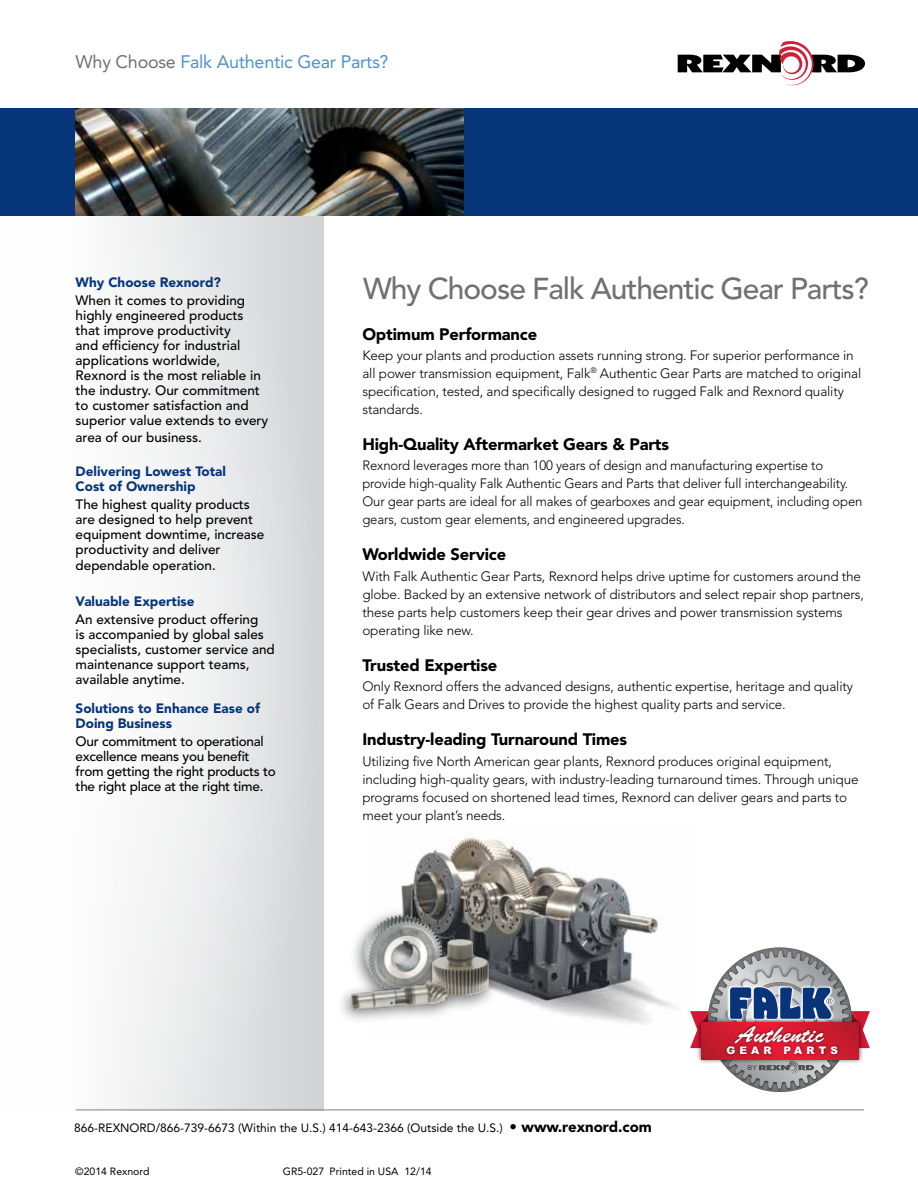
<style>
.page{position:relative;width:918px;height:1188px;background:#fff}
.page>*{position:absolute;margin:0;border:0;box-sizing:border-box;transform-origin:0 0}
.t1{font:500 30px "Avenir LT Std";letter-spacing:-.035em;color:#717073}
.t2{font:23.4px "Brush Script Std";color:#fff}
.t3{font:18px "Avenir LT Std";letter-spacing:-.015em;color:#5091cd}
.t4{font:900 16.5px "Avenir LT Std";letter-spacing:-.01em;color:#000}
.t5{font:300 13.5px/18px "Avenir LT Std";letter-spacing:-.01em;color:#000}
.t6{font:500 13.5px/15px "Avenir LT Std";color:#000}
.t7{font:500 13.5px/15px "Avenir LT Std";letter-spacing:-.02em;color:#000}
.t8{font:900 13.5px/14.2px "Avenir LT Std";color:#06357a}
.t9{font:12px "Avenir LT Std";color:#000}
.t10{font:10.5px "Avenir LT Std";color:#000}
.t11{font:900 10.5px "Arial MT Std";letter-spacing:.4em;color:#fff}
.t12{font:500 6.9px "Arial MT Std";color:#4d4d4f}
.s1{color:#717073}
.s2{font-weight:900;font-size:15px}
</style>
<div class="page">
<div style="left:0;top:216px;width:324px;height:894px;background:linear-gradient(to right,#fff,#d7d9da)"></div>
<div style="left:0;top:108px;width:918px;height:108px;background:#06357a"></div>
<svg style="left:678px;top:41px;width:187px;height:45px"></svg>
<hr style="left:76px;top:1110px;width:788px;height:1px;background:#808285">
<img style="left:401px;top:837px;width:274px;height:187px">
<svg style="left:852px;top:1011px;width:18px;height:37px"></svg>
<img style="left:725px;top:947px;width:127px;height:145px">
<img style="left:833px;top:972px;width:14px;height:44px">
<svg style="left:690px;top:951px;width:143px;height:97px"></svg>
<img style="left:695px;top:1016px;width:170px;height:50px">
<svg style="left:701px;top:1022px;width:158px;height:37px;background:#c31a2c"></svg>
<img style="left:722px;top:1041px;width:124px;height:19px">
<img style="left:731px;top:1019px;width:97px;height:33px">
<svg style="left:759px;top:1061px;width:55px;height:13px"></svg>
<img style="left:76px;top:108px;width:387px;height:108px">
<div style="left:349px;top:907px;width:103px;height:103px;background:#000;opacity:.55"></div>
<img style="left:364px;top:915px;width:78px;height:58px">
<div style="left:417px;top:932px;width:81px;height:80px;background:#000;opacity:.55"></div>
<img style="left:425px;top:937px;width:66px;height:60px">
<div style="left:336px;top:973px;width:122px;height:53px;background:#000;opacity:.55"></div>
<img style="left:350px;top:979px;width:99px;height:32px">
<h3 class="t3" style="left:76px;top:51px;width:314px"><span class="s1">Why Choose</span> Falk Authentic Gear Parts?</h3>
<p class="t8" style="left:76px;top:275px;width:147px">Why Choose Rexnord?</p>
<p class="t6" style="left:76px;top:293px;width:194px">When it comes to providing highly engineered products that improve productivity<br>and efficiency for industrial applications worldwide,<br>Rexnord is the most reliable in the industry. Our commitment to customer satisfaction and superior value extends to every</p>
<p class="t6" style="left:76px;top:430px;width:128px">area of our business.</p>
<p class="t8" style="left:76px;top:465px;width:152px">Delivering Lowest Total<br>Cost of Ownership</p>
<p class="t6" style="left:76px;top:497px;width:190px">The highest quality products are designed to help prevent equipment downtime, increase productivity and deliver</p>
<p class="t6" style="left:76px;top:558px;width:142px">dependable operation.</p>
<p class="t8" style="left:76px;top:594px;width:121px">Valuable Expertise</p>
<p class="t6" style="left:76px;top:612px;width:201px">An extensive product offering<br>is accompanied by global sales specialists, customer service and maintenance support teams, available anytime.</p>
<p class="t8" style="left:76px;top:702px;width:186px">Solutions to Enhance Ease of<br>Doing Business</p>
<p class="t7" style="left:76px;top:734px;width:202px">Our commitment to operational excellence means you benefit from getting the right products to the right place at the right time.</p>
<h1 class="t1" style="left:363px;top:272px;width:507px">Why Choose Falk Authentic Gear Parts?</h1>
<p class="t4" style="left:362px;top:324px;width:176px">Optimum Performance</p>
<p class="t5" style="left:362px;top:346px;width:500px">Keep your plants and production assets running strong. For superior performance in all power transmission equipment, Falk<sup>®</sup> Authentic Gear Parts are matched to original specification, tested, and specifically designed to rugged Falk and Rexnord quality standards.</p>
<p class="t4" style="left:362px;top:434px;width:308px">High-Quality Aftermarket Gears &amp; Parts</p>
<p class="t5" style="left:362px;top:457px;width:502px">Rexnord leverages more than 100 years of design and manufacturing expertise to provide high-quality Falk Authentic Gears and Parts that deliver full interchangeability.<br>Our gear parts are ideal for all makes of gearboxes and gear equipment, including open gears, custom gear elements, and engineered upgrades.</p>
<p class="t4" style="left:362px;top:545px;width:145px">Worldwide Service</p>
<p class="t5" style="left:362px;top:567px;width:503px">With Falk Authentic Gear Parts, Rexnord helps drive uptime for customers around the globe. Backed by an extensive network of distributors and select repair shop partners, these parts help customers keep their gear drives and power transmission systems operating like new.</p>
<p class="t4" style="left:362px;top:655px;width:136px">Trusted Expertise</p>
<p class="t5" style="left:362px;top:678px;width:492px">Only Rexnord offers the advanced designs, authentic expertise, heritage and quality of Falk Gears and Drives to provide the highest quality parts and service.</p>
<p class="t4" style="left:362px;top:730px;width:266px">Industry-leading Turnaround Times</p>
<p class="t5" style="left:362px;top:752px;width:498px">Utilizing five North American gear plants, Rexnord produces original equipment, including high-quality gears, with industry-leading turnaround times. Through unique programs focused on shortened lead times, Rexnord can deliver gears and parts to meet your plant’s needs.</p>
<h2 class="t2" style="left:736px;top:1021px;width:89px">Authentic</h2>
<p class="t12" style="left:748px;top:1064px;width:11px">BY</p>
<p class="t11" style="left:727px;top:1044px;width:113px">GEAR PARTS</p>
<p class="t9" style="left:74px;top:1120px;width:579px">866-REXNORD/866-739-6673 (Within the U.S.) 414-643-2366 (Outside the U.S.) <span class="s2">• www.rexnord.com</span></p>
<p class="t10" style="left:75px;top:1165px;width:76px">©2014 Rexnord</p>
<p class="t10" style="left:283px;top:1165px;width:150px">GR5-027 Printed in USA 12/14</p>
</div>
